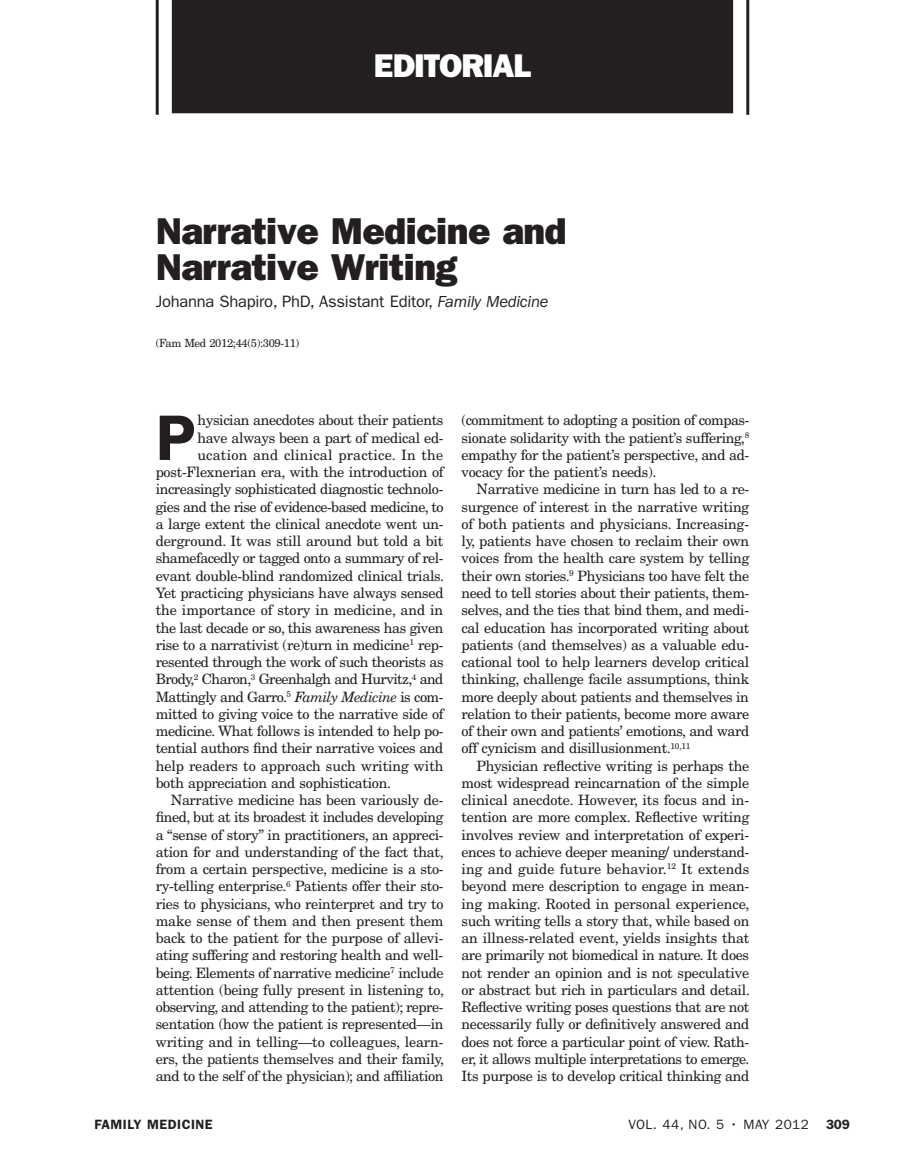
<style>
.page{position:relative;width:905px;height:1175px;background:#fff}
.page>*{position:absolute;margin:0;border:0;box-sizing:border-box;transform-origin:0 0}
.Body_Text_with_Dro{font:600 64.5px "ITC Franklin Gothic Std";color:#231f20}
.Headline_Major{font:37.5px/36px "ITC Franklin Gothic Std Hvy";letter-spacing:-.015em;color:#231f20}
.Header_Tag_Minor{font:33px "ITC Franklin Gothic Std Hvy";letter-spacing:-.03em;color:#fff}
.Author{font:16.5px "ITC Franklin Gothic Std";letter-spacing:-.015em;color:#231f20}
.Body_Text{font:14.25px/17.2px "New Century Schlbk LT Std";letter-spacing:-.02em;color:#231f20;text-align:justify}
.Body_Text_with_Dro-2{font:14.25px "New Century Schlbk LT Std";letter-spacing:-.025em;color:#231f20}
.Body_Text_with_Dro-3{font:14.25px "New Century Schlbk LT Std";letter-spacing:-.005em;color:#231f20}
.Body_Text_with_Dro-4{font:14.25px "New Century Schlbk LT Std";letter-spacing:.015em;color:#231f20}
.t1{font:13.5px "ITC Franklin Gothic Std";letter-spacing:.035em;color:#231f20}
.Footer_Page_Number{font:600 13.5px "ITC Franklin Gothic Std";letter-spacing:.035em;color:#231f20}
.Table_Footnote{font:11.25px "New Century Schlbk LT Std";letter-spacing:-.035em;color:#231f20}
.s1{font-style:italic}
</style>
<div class="page">
<div style="left:172px;top:0;width:561px;height:113px;background:#231f20"></div>
<hr style="left:746px;top:0;width:3px;height:115px;background:#231f20">
<hr style="left:156px;top:0;width:3px;height:115px;background:#231f20">
<p class="Header_Tag_Minor" style="left:374px;top:46px;width:159px">EDITORIAL</p>
<p class="Headline_Major" style="left:156px;top:213px;width:412px">Narrative Medicine and<br>Narrative Writing</p>
<p class="Author" style="left:156px;top:292px;width:394px">Johanna Shapiro, PhD, Assistant Editor, <span class="s1">Family Medicine</span></p>
<p class="Table_Footnote" style="left:156px;top:336px;width:145px">(Fam Med 2012;44(5):309-11)</p>
<p class="Body_Text_with_Dro" style="left:156px;top:400px;width:42px">P</p>
<p class="Body_Text_with_Dro-2" style="left:197px;top:411px;width:247px">hysician anecdotes about their patients</p>
<p class="Body_Text_with_Dro-2" style="left:197px;top:429px;width:247px">have always been a part of medical ed-</p>
<p class="Body_Text_with_Dro-4" style="left:197px;top:446px;width:247px">ucation and clinical practice. In the</p>
<p class="Body_Text_with_Dro-2" style="left:156px;top:463px;width:289px">post-Flexnerian era, with the introduction of</p>
<p class="Body_Text_with_Dro-2" style="left:156px;top:480px;width:289px">increasingly sophisticated diagnostic technolo-</p>
<p class="Body_Text_with_Dro-2" style="left:156px;top:498px;width:289px">gies and the rise of evidence-based medicine, to</p>
<p class="Body_Text_with_Dro-2" style="left:156px;top:515px;width:289px">a large extent the clinical anecdote went un-</p>
<p class="Body_Text_with_Dro-2" style="left:156px;top:532px;width:289px">derground. It was still around but told a bit</p>
<p class="Body_Text_with_Dro-2" style="left:156px;top:549px;width:289px">shamefacedly or tagged onto a summary of rel-</p>
<p class="Body_Text_with_Dro-2" style="left:156px;top:567px;width:290px">evant double-blind randomized clinical trials.</p>
<p class="Body_Text_with_Dro-2" style="left:156px;top:584px;width:289px">Yet practicing physicians have always sensed</p>
<p class="Body_Text_with_Dro-3" style="left:156px;top:601px;width:289px">the importance of story in medicine, and in</p>
<p class="Body_Text_with_Dro-2" style="left:156px;top:618px;width:289px">the last decade or so, this awareness has given</p>
<p class="Body_Text_with_Dro-2" style="left:156px;top:636px;width:289px">rise to a narrativist (re)turn in medicine<sup>1</sup> rep-</p>
<p class="Body_Text_with_Dro-2" style="left:156px;top:653px;width:289px">resented through the work of such theorists as</p>
<p class="Body_Text_with_Dro-2" style="left:156px;top:670px;width:289px">Brody,<sup>2</sup> Charon,<sup>3</sup> Greenhalgh and Hurvitz,<sup>4</sup> and</p>
<p class="Body_Text_with_Dro-2" style="left:156px;top:687px;width:289px">Mattingly and Garro.<sup>5</sup> <span class="s1">Family Medicine</span> is com-</p>
<p class="Body_Text_with_Dro-2" style="left:156px;top:705px;width:289px">mitted to giving voice to the narrative side of</p>
<p class="Body_Text_with_Dro-2" style="left:156px;top:722px;width:289px">medicine. What follows is intended to help po-</p>
<p class="Body_Text_with_Dro-2" style="left:156px;top:739px;width:289px">tential authors find their narrative voices and</p>
<p class="Body_Text_with_Dro-3" style="left:156px;top:756px;width:289px">help readers to approach such writing with</p>
<p class="Body_Text_with_Dro-2" style="left:156px;top:774px;width:237px">both appreciation and sophistication.</p>
<p class="Body_Text" style="left:156px;top:791px;width:290px;text-indent:15px">Narrative medicine has been variously de&shy;fined, but at its broadest it includes developing a “sense of story” in practitioners, an appreci&shy;ation for and understanding of the fact that, from a certain perspective, medicine is a sto&shy;ry-telling enterprise.<sup>6</sup> Patients offer their sto&shy;ries to physicians, who reinterpret and try to make sense of them and then present them back to the patient for the purpose of allevi&shy;ating suffering and restoring health and well&shy;being. Elements of narrative medicine<sup>7</sup> include attention (being fully present in listening to, observing, and attending to the patient); repre&shy;sentation (how the patient is represented—in writing and in telling—to colleagues, learn&shy;ers, the patients themselves and their family, and to the self of the physician); and affiliation</p>
<p class="Body_Text" style="left:461px;top:412px;width:289px">(commitment to adopting a position of compas&shy;sionate solidarity with the patient’s suffering,<sup>8 </sup>empathy for the patient’s perspective, and ad&shy;vocacy for the patient’s needs).</p>
<p class="Body_Text" style="left:461px;top:481px;width:289px;text-indent:15px">Narrative medicine in turn has led to a re&shy;surgence of interest in the narrative writing of both patients and physicians. Increasing&shy;ly, patients have chosen to reclaim their own voices from the health care system by telling their own stories.<sup>9</sup> Physicians too have felt the need to tell stories about their patients, them&shy;selves, and the ties that bind them, and medi&shy;cal education has incorporated writing about patients (and themselves) as a valuable edu&shy;cational tool to help learners develop critical thinking, challenge facile assumptions, think more deeply about patients and themselves in relation to their patients, become more aware of their own and patients’ emotions, and ward off cynicism and disillusionment.<sup>10,11</sup></p>
<p class="Body_Text" style="left:461px;top:757px;width:290px;text-indent:15px">Physician reflective writing is perhaps the most widespread reincarnation of the simple clinical anecdote. However, its focus and in&shy;tention are more complex. Reflective writing involves review and interpretation of experi&shy;ences to achieve deeper meaning/ understand&shy;ing and guide future behavior.<sup>12</sup> It extends beyond mere description to engage in mean&shy;ing making. Rooted in personal experience, such writing tells a story that, while based on an illness-related event, yields insights that are primarily not biomedical in nature. It does not render an opinion and is not speculative or abstract but rich in particulars and detail.<br>Reflective writing poses questions that are not necessarily fully or definitively answered and does not force a particular point of view. Rath&shy;er, it allows multiple interpretations to emerge.<br>Its purpose is to develop critical thinking and</p>
<p class="Footer_Page_Number" style="left:94px;top:1116px;width:120px">FAMILY MEDICINE</p>
<p class="t1" style="left:628px;top:1116px;width:182px">VOL. 44, NO. 5 • MAY 2012</p>
<p class="Footer_Page_Number" style="left:826px;top:1116px;width:25px">309</p>
</div>
